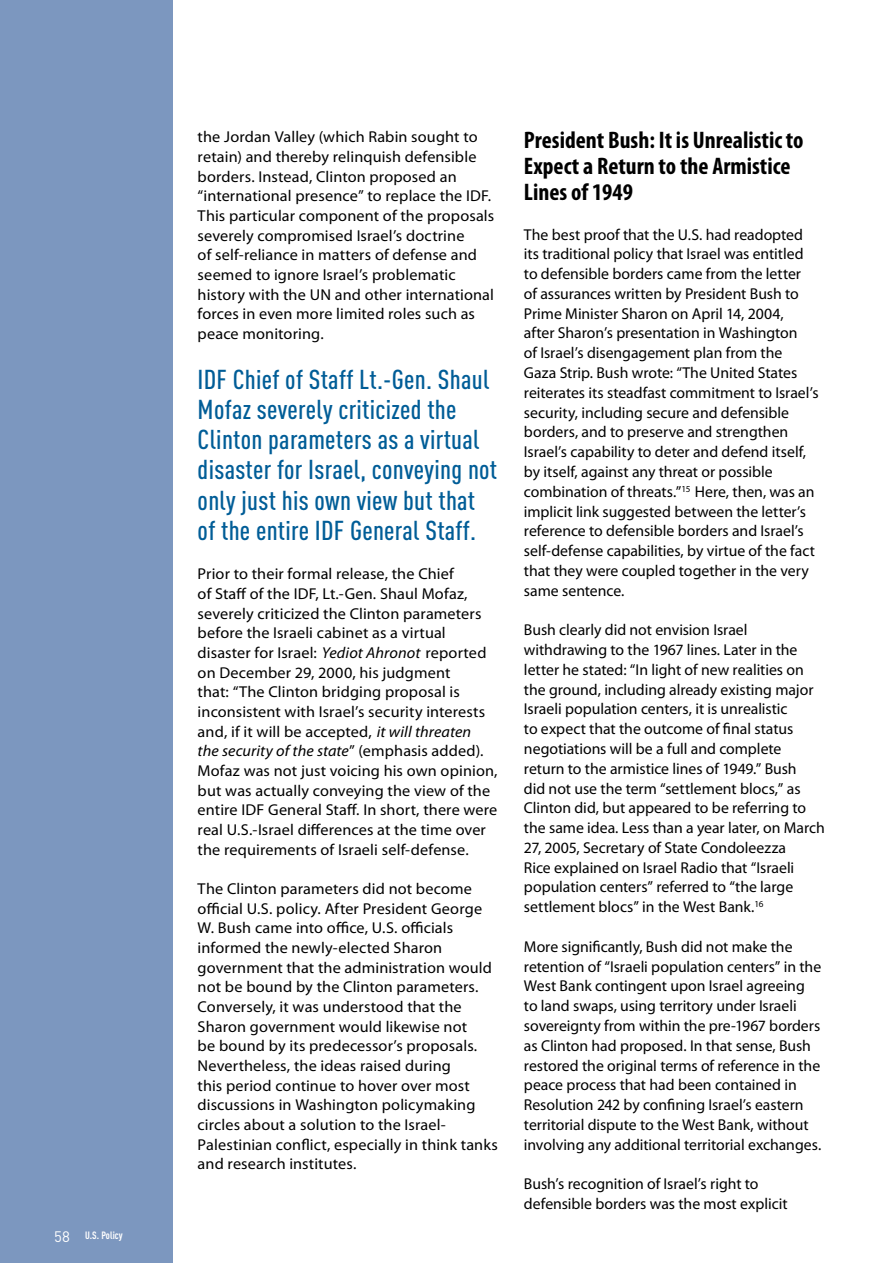
<style>
.page{position:relative;width:893px;height:1263px;background:#fff}
.page>*{position:absolute;margin:0;border:0;box-sizing:border-box;transform-origin:0 0}
.t1{font:500 27px/30.2px "DIN Cond";letter-spacing:.01em;color:#005d97}
.t2{font:700 condensed 24px/25.8px "Myriad Pro";color:#000}
.t3{font:15.75px/19.8px "Myriad Pro";color:#000}
.t4{font:700 10.5px "DIN Cond";letter-spacing:.01em;color:#fff}
.s1{font-family:"DIN";font-weight:400;font-size:15px}
.s2{font-style:italic}
</style>
<div class="page">
<div style="left:0;top:0;width:172px;height:1263px;background:#7c97bf"></div>
<p class="t4" style="left:54px;top:1229px;width:70px"><span class="s1">58</span> U.S. Policy</p>
<p class="t3" style="left:198px;top:127px;width:298px">the Jordan Valley (which Rabin sought to retain) and thereby relinquish defensible borders. Instead, Clinton proposed an “international presence” to replace the IDF.<br>This particular component of the proposals severely compromised Israel’s doctrine<br>of self-reliance in matters of defense and seemed to ignore Israel’s problematic history with the UN and other international forces in even more limited roles such as peace monitoring.</p>
<h1 class="t1" style="left:198px;top:364px;width:301px">IDF Chief of Staff Lt.-Gen. Shaul<br>Mofaz severely criticized the<br>Clinton parameters as a virtual disaster for Israel, conveying not only just his own view but that of the entire IDF General Staff.</h1>
<p class="t3" style="left:198px;top:564px;width:301px">Prior to their formal release, the Chief<br>of Staff of the IDF, Lt.-Gen. Shaul Mofaz, severely criticized the Clinton parameters before the Israeli cabinet as a virtual disaster for Israel: <span class="s2">Yediot Ahronot</span> reported on December 29, 2000, his judgment<br>that: “The Clinton bridging proposal is inconsistent with Israel’s security interests and, if it will be accepted, <span class="s2">it will threaten<br>the security of the state</span>” (emphasis added).<br>Mofaz was not just voicing his own opinion, but was actually conveying the view of the entire IDF General Staff. In short, there were real U.S.-Israel differences at the time over the requirements of Israeli self-defense.</p>
<p class="t3" style="left:198px;top:879px;width:302px">The Clinton parameters did not become official U.S. policy. After President George W. Bush came into office, U.S. officials informed the newly-elected Sharon government that the administration would not be bound by the Clinton parameters.<br>Conversely, it was understood that the Sharon government would likewise not<br>be bound by its predecessor’s proposals.<br>Nevertheless, the ideas raised during<br>this period continue to hover over most discussions in Washington policymaking circles about a solution to the Israel-Palestinian conflict, especially in think tanks and research institutes.</p>
<h2 class="t2" style="left:524px;top:127px;width:281px">President Bush: It is Unrealistic to<br>Expect a Return to the Armistice<br>Lines of 1949</h2>
<p class="t3" style="left:524px;top:224px;width:296px">The best proof that the U.S. had readopted its traditional policy that Israel was entitled to defensible borders came from the letter<br>of assurances written by President Bush to Prime Minister Sharon on April 14, 2004,<br>after Sharon’s presentation in Washington<br>of Israel’s disengagement plan from the Gaza Strip. Bush wrote: “The United States reiterates its steadfast commitment to Israel’s security, including secure and defensible borders, and to preserve and strengthen Israel’s capability to deter and defend itself, by itself, against any threat or possible combination of threats.”<sup>15</sup> Here, then, was an implicit link suggested between the letter’s reference to defensible borders and Israel’s self-defense capabilities, by virtue of the fact that they were coupled together in the very same sentence.</p>
<p class="t3" style="left:524px;top:620px;width:302px">Bush clearly did not envision Israel withdrawing to the 1967 lines. Later in the letter he stated: “In light of new realities on the ground, including already existing major Israeli population centers, it is unrealistic<br>to expect that the outcome of final status negotiations will be a full and complete return to the armistice lines of 1949.” Bush<br>did not use the term “settlement blocs,” as Clinton did, but appeared to be referring to the same idea. Less than a year later, on March 27, 2005, Secretary of State Condoleezza<br>Rice explained on Israel Radio that “Israeli population centers” referred to “the large settlement blocs” in the West Bank.<sup>16</sup></p>
<p class="t3" style="left:524px;top:936px;width:299px">More significantly, Bush did not make the retention of “Israeli population centers” in the West Bank contingent upon Israel agreeing to land swaps, using territory under Israeli sovereignty from within the pre-1967 borders as Clinton had proposed. In that sense, Bush restored the original terms of reference in the peace process that had been contained in Resolution 242 by confining Israel’s eastern territorial dispute to the West Bank, without involving any additional territorial exchanges.</p>
<p class="t3" style="left:524px;top:1174px;width:265px">Bush’s recognition of Israel’s right to defensible borders was the most explicit</p>
</div>
